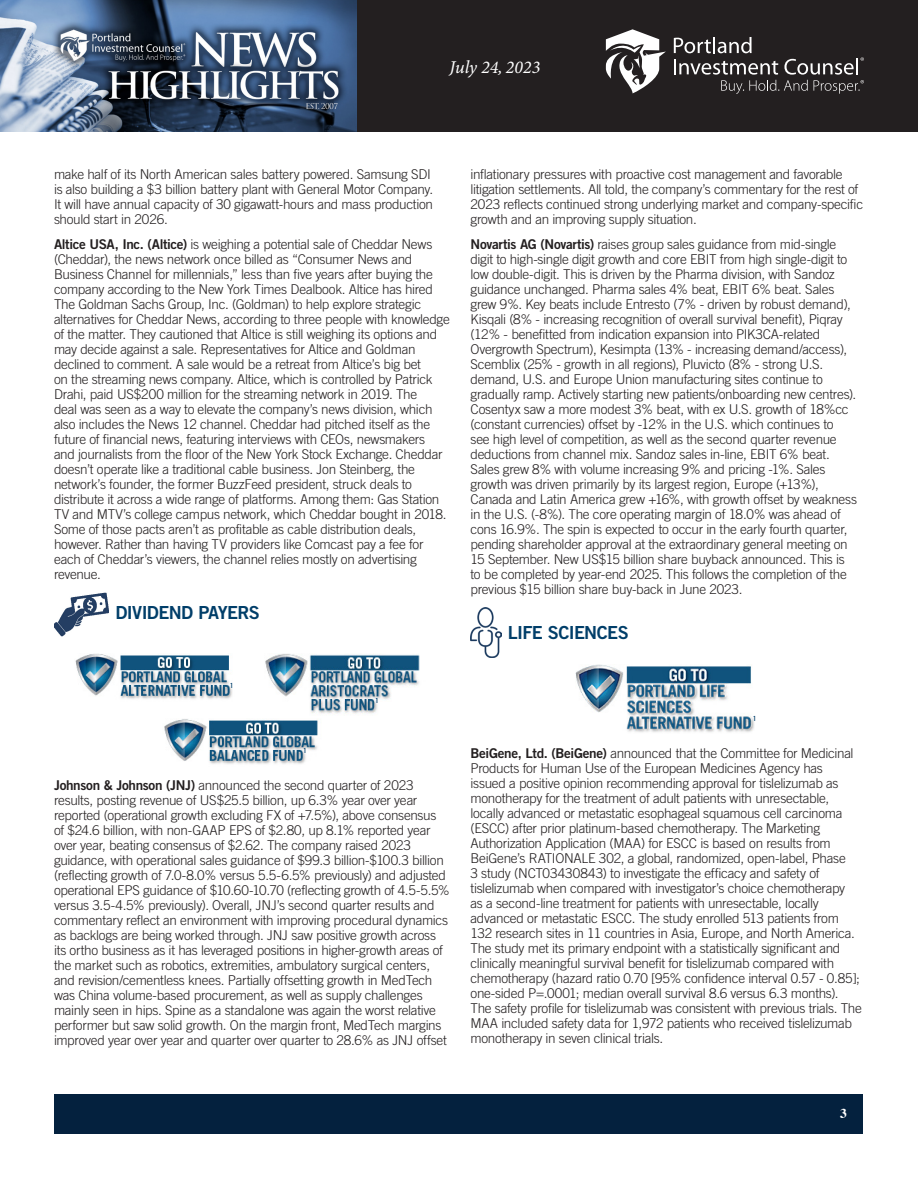
<style>
.page{position:relative;width:918px;height:1188px;background:#fff}
.page>*{position:absolute;margin:0;border:0;box-sizing:border-box;transform-origin:0 0}
.Article_-_Body{font:18px "Trade Gothic Bold Two";letter-spacing:-.035em;color:#003e69}
.t1{font:italic 18px "Minion Variable Concept";color:#fff}
.Article_-_Body-2{font:300 13.5px/15px "Trade Gothic";letter-spacing:-.02em;color:#231f20}
.t2{font:700 13.5px "Times";color:#fff}
.t3{font:7.05px "Trade Gothic Bold Cond Twenty";color:#003e69}
.s1{font-family:"Trade Gothic Bold Two";font-weight:400}
</style>
<div class="page">
<div style="left:356px;top:0;width:562px;height:132px;background:#231f20"></div>
<img style="left:0;top:0;width:356px;height:132px">
<svg style="left:674px;top:37px;width:190px;height:57px"></svg>
<svg style="left:606px;top:29px;width:60px;height:64px"></svg>
<div style="left:55px;top:1094px;width:808px;height:39px;background:#04213e"></div>
<img style="left:54px;top:592px;width:55px;height:45px">
<img style="left:75px;top:654px;width:158px;height:45px">
<img style="left:265px;top:654px;width:155px;height:60px">
<img style="left:164px;top:719px;width:154px;height:45px">
<img style="left:471px;top:607px;width:30px;height:51px">
<img style="left:575px;top:665px;width:179px;height:67px">
<h1 class="t1" style="left:450px;top:55px;width:92px">July 24, 2023</h1>
<p class="Article_-_Body-2" style="left:54px;top:167px;width:381px">make half of its North American sales battery powered. Samsung SDI is also building a $3 billion battery plant with General Motor Company.<br>It will have annual capacity of 30 gigawatt-hours and mass production should start in 2026.</p>
<p class="Article_-_Body-2" style="left:54px;top:236px;width:397px"><span class="s1">Altice USA, Inc. (Altice)</span> is weighing a potential sale of Cheddar News (Cheddar), the news network once billed as “Consumer News and Business Channel for millennials,” less than five years after buying the company according to the New York Times Dealbook. Altice has hired The Goldman Sachs Group, Inc. (Goldman) to help explore strategic alternatives for Cheddar News, according to three people with knowledge of the matter. They cautioned that Altice is still weighing its options and may decide against a sale. Representatives for Altice and Goldman declined to comment. A sale would be a retreat from Altice’s big bet<br>on the streaming news company. Altice, which is controlled by Patrick Drahi, paid US$200 million for the streaming network in 2019. The<br>deal was seen as a way to elevate the company’s news division, which also includes the News 12 channel. Cheddar had pitched itself as the future of financial news, featuring interviews with CEOs, newsmakers<br>and journalists from the floor of the New York Stock Exchange. Cheddar doesn’t operate like a traditional cable business. Jon Steinberg, the network’s founder, the former BuzzFeed president, struck deals to distribute it across a wide range of platforms. Among them: Gas Station TV and MTV’s college campus network, which Cheddar bought in 2018.<br>Some of those pacts aren’t as profitable as cable distribution deals, however. Rather than having TV providers like Comcast pay a fee for each of Cheddar’s viewers, the channel relies mostly on advertising revenue.</p>
<p class="Article_-_Body" style="left:115px;top:601px;width:146px">DIVIDEND PAYERS</p>
<p class="t3" style="left:230px;top:682px;width:5px">1</p>
<p class="t3" style="left:376px;top:696px;width:5px">1</p>
<p class="t3" style="left:303px;top:746px;width:5px">1</p>
<p class="Article_-_Body-2" style="left:54px;top:777px;width:397px"><span class="s1">Johnson &amp; Johnson (JNJ)</span> announced the second quarter of 2023 results, posting revenue of US$25.5 billion, up 6.3% year over year reported (operational growth excluding FX of +7.5%), above consensus of $24.6 billion, with non-GAAP EPS of $2.80, up 8.1% reported year over year, beating consensus of $2.62. The company raised 2023 guidance, with operational sales guidance of $99.3 billion-$100.3 billion (reflecting growth of 7.0-8.0% versus 5.5-6.5% previously) and adjusted operational EPS guidance of $10.60-10.70 (reflecting growth of 4.5-5.5% versus 3.5-4.5% previously). Overall, JNJ’s second quarter results and commentary reflect an environment with improving procedural dynamics as backlogs are being worked through. JNJ saw positive growth across its ortho business as it has leveraged positions in higher-growth areas of the market such as robotics, extremities, ambulatory surgical centers, and revision/cementless knees. Partially offsetting growth in MedTech was China volume-based procurement, as well as supply challenges mainly seen in hips. Spine as a standalone was again the worst relative performer but saw solid growth. On the margin front, MedTech margins improved year over year and quarter over quarter to 28.6% as JNJ offset</p>
<p class="Article_-_Body-2" style="left:471px;top:167px;width:394px">inflationary pressures with proactive cost management and favorable litigation settlements. All told, the company’s commentary for the rest of 2023 reflects continued strong underlying market and company-specific growth and an improving supply situation.</p>
<p class="Article_-_Body-2" style="left:471px;top:236px;width:388px"><span class="s1">Novartis AG (Novartis)</span> raises group sales guidance from mid-single digit to high-single digit growth and core EBIT from high single-digit to low double-digit. This is driven by the Pharma division, with Sandoz guidance unchanged. Pharma sales 4% beat, EBIT 6% beat. Sales grew 9%. Key beats include Entresto (7% - driven by robust demand), Kisqali (8% - increasing recognition of overall survival benefit), Piqray (12% - benefitted from indication expansion into PIK3CA-related Overgrowth Spectrum), Kesimpta (13% - increasing demand/access), Scemblix (25% - growth in all regions), Pluvicto (8% - strong U.S. demand, U.S. and Europe Union manufacturing sites continue to gradually ramp. Actively starting new patients/onboarding new centres).<br>Cosentyx saw a more modest 3% beat, with ex U.S. growth of 18%cc (constant currencies) offset by -12% in the U.S. which continues to<br>see high level of competition, as well as the second quarter revenue deductions from channel mix. Sandoz sales in-line, EBIT 6% beat.<br>Sales grew 8% with volume increasing 9% and pricing -1%. Sales growth was driven primarily by its largest region, Europe (+13%), Canada and Latin America grew +16%, with growth offset by weakness in the U.S. (-8%). The core operating margin of 18.0% was ahead of cons 16.9%. The spin is expected to occur in the early fourth quarter, pending shareholder approval at the extraordinary general meeting on 15 September. New US$15 billion share buyback announced. This is to be completed by year-end 2025. This follows the completion of the previous $15 billion share buy-back in June 2023.</p>
<p class="Article_-_Body" style="left:508px;top:622px;width:122px">LIFE SCIENCES</p>
<p class="t3" style="left:753px;top:714px;width:5px">1</p>
<p class="Article_-_Body-2" style="left:471px;top:746px;width:393px"><span class="s1">BeiGene, Ltd. (BeiGene)</span> announced that the Committee for Medicinal Products for Human Use of the European Medicines Agency has<br>issued a positive opinion recommending approval for tislelizumab as monotherapy for the treatment of adult patients with unresectable, locally advanced or metastatic esophageal squamous cell carcinoma (ESCC) after prior platinum-based chemotherapy. The Marketing Authorization Application (MAA) for ESCC is based on results from BeiGene’s RATIONALE 302, a global, randomized, open-label, Phase<br>3 study (NCT03430843) to investigate the efficacy and safety of tislelizumab when compared with investigator’s choice chemotherapy<br>as a second-line treatment for patients with unresectable, locally advanced or metastatic ESCC. The study enrolled 513 patients from 132 research sites in 11 countries in Asia, Europe, and North America.<br>The study met its primary endpoint with a statistically significant and clinically meaningful survival benefit for tislelizumab compared with chemotherapy (hazard ratio 0.70 [95% confidence interval 0.57 - 0.85]; one-sided P=.0001; median overall survival 8.6 versus 6.3 months).<br>The safety profile for tislelizumab was consistent with previous trials. The MAA included safety data for 1,972 patients who received tislelizumab monotherapy in seven clinical trials.</p>
<p class="t2" style="left:840px;top:1100px;width:8px">3</p>
</div>
